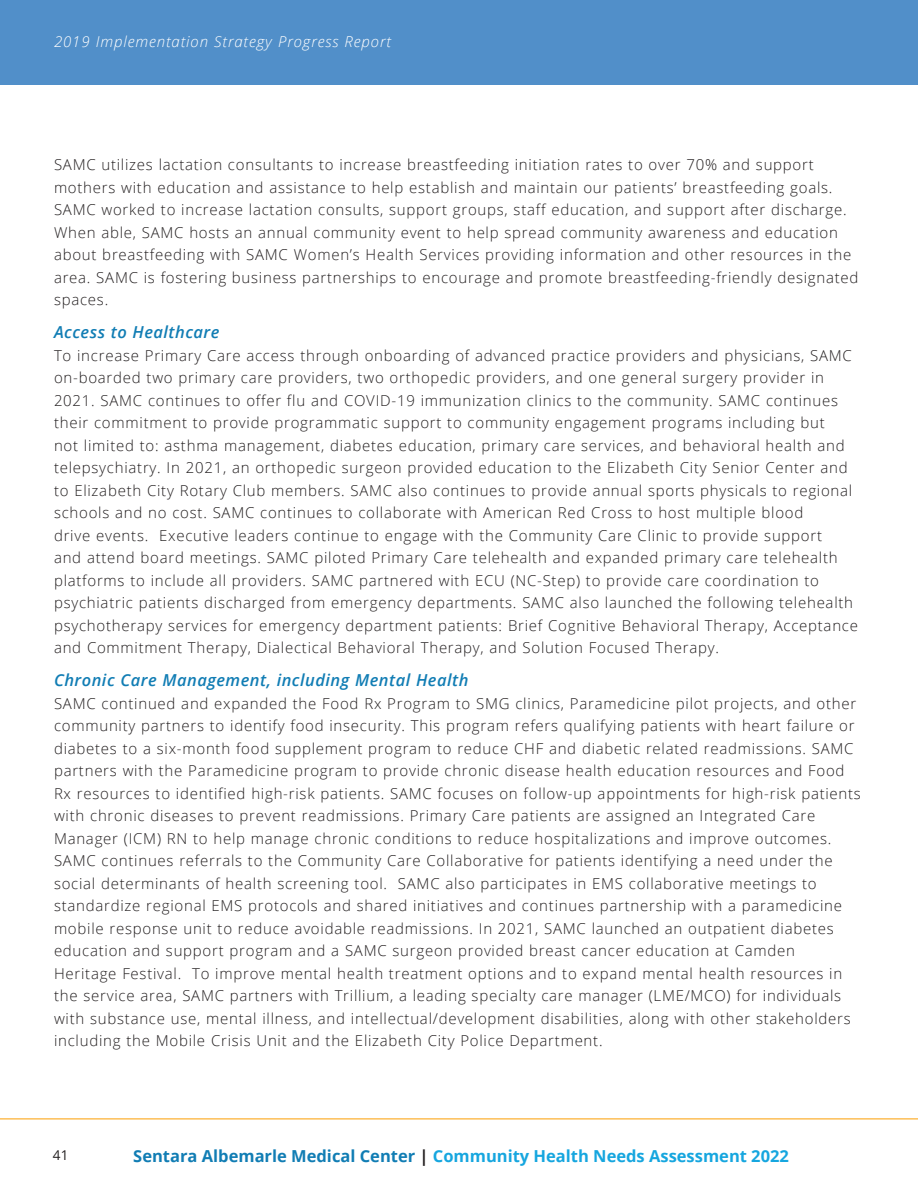
<style>
.page{position:relative;width:918px;height:1188px;background:#fff}
.page>*{position:absolute;margin:0;border:0;box-sizing:border-box;transform-origin:0 0}
.t1{font:700 16.5px "Open Sans";color:#16a6df}
.t2{font:italic 600 16.5px "Open Sans";letter-spacing:.03em;color:#117db4}
.t3{font:300 15px/22.5px "Open Sans";letter-spacing:.05em;color:#231f20}
.t4{font:italic 300 15px "Open Sans";letter-spacing:.06em;color:#fff}
.t5{font:13.5px "Open Sans";color:#231f20}
.s1{color:#117db4}
.s2{color:#231f20}
</style>
<div class="page">
<div style="left:0;top:0;width:918px;height:84px;background:#518fc9"></div>
<hr style="left:0;top:1118px;width:918px;height:2px;background:#fdbe56">
<p class="t4" style="left:54px;top:31px;width:338px">2019 Implementation Strategy Progress Report</p>
<p class="t3" style="left:54px;top:153px;width:806px">SAMC utilizes lactation consultants to increase breastfeeding initiation rates to over 70% and support mothers with education and assistance to help establish and maintain our patients’ breastfeeding goals.<br>SAMC worked to increase lactation consults, support groups, staff education, and support after discharge.<br>When able, SAMC hosts an annual community event to help spread community awareness and education about breastfeeding with SAMC Women’s Health Services providing information and other resources in the area. SAMC is fostering business partnerships to encourage and promote breastfeeding-friendly designated spaces.</p>
<p class="t2" style="left:54px;top:321px;width:167px">Access to Healthcare</p>
<p class="t3" style="left:54px;top:343px;width:806px">To increase Primary Care access through onboarding of advanced practice providers and physicians, SAMC on-boarded two primary care providers, two orthopedic providers, and one general surgery provider in 2021. SAMC continues to offer flu and COVID-19 immunization clinics to the community. SAMC continues their commitment to provide programmatic support to community engagement programs including but<br>not limited to: asthma management, diabetes education, primary care services, and behavioral health and telepsychiatry. In 2021, an orthopedic surgeon provided education to the Elizabeth City Senior Center and to Elizabeth City Rotary Club members. SAMC also continues to provide annual sports physicals to regional schools and no cost. SAMC continues to collaborate with American Red Cross to host multiple blood<br>drive events. Executive leaders continue to engage with the Community Care Clinic to provide support<br>and attend board meetings. SAMC piloted Primary Care telehealth and expanded primary care telehealth platforms to include all providers. SAMC partnered with ECU (NC-Step) to provide care coordination to psychiatric patients discharged from emergency departments. SAMC also launched the following telehealth psychotherapy services for emergency department patients: Brief Cognitive Behavioral Therapy, Acceptance and Commitment Therapy, Dialectical Behavioral Therapy, and Solution Focused Therapy.</p>
<p class="t2" style="left:54px;top:669px;width:416px">Chronic Care Management, including Mental Health</p>
<p class="t3" style="left:54px;top:691px;width:808px">SAMC continued and expanded the Food Rx Program to SMG clinics, Paramedicine pilot projects, and other community partners to identify food insecurity. This program refers qualifying patients with heart failure or diabetes to a six-month food supplement program to reduce CHF and diabetic related readmissions. SAMC partners with the Paramedicine program to provide chronic disease health education resources and Food Rx resources to identified high-risk patients. SAMC focuses on follow-up appointments for high-risk patients with chronic diseases to prevent readmissions. Primary Care patients are assigned an Integrated Care Manager (ICM) RN to help manage chronic conditions to reduce hospitalizations and improve outcomes.<br>SAMC continues referrals to the Community Care Collaborative for patients identifying a need under the social determinants of health screening tool. SAMC also participates in EMS collaborative meetings to standardize regional EMS protocols and shared initiatives and continues partnership with a paramedicine mobile response unit to reduce avoidable readmissions. In 2021, SAMC launched an outpatient diabetes education and support program and a SAMC surgeon provided breast cancer education at Camden Heritage Festival. To improve mental health treatment options and to expand mental health resources in the service area, SAMC partners with Trillium, a leading specialty care manager (LME/MCO) for individuals with substance use, mental illness, and intellectual/development disabilities, along with other stakeholders including the Mobile Crisis Unit and the Elizabeth City Police Department.</p>
<p class="t5" style="left:53px;top:1145px;width:17px">41</p>
<p class="t1" style="left:133px;top:1144px;width:657px"><span class="s1">Sentara Albemarle Medical Center</span> <span class="s2">|</span> Community Health Needs Assessment 2022</p>
</div>
